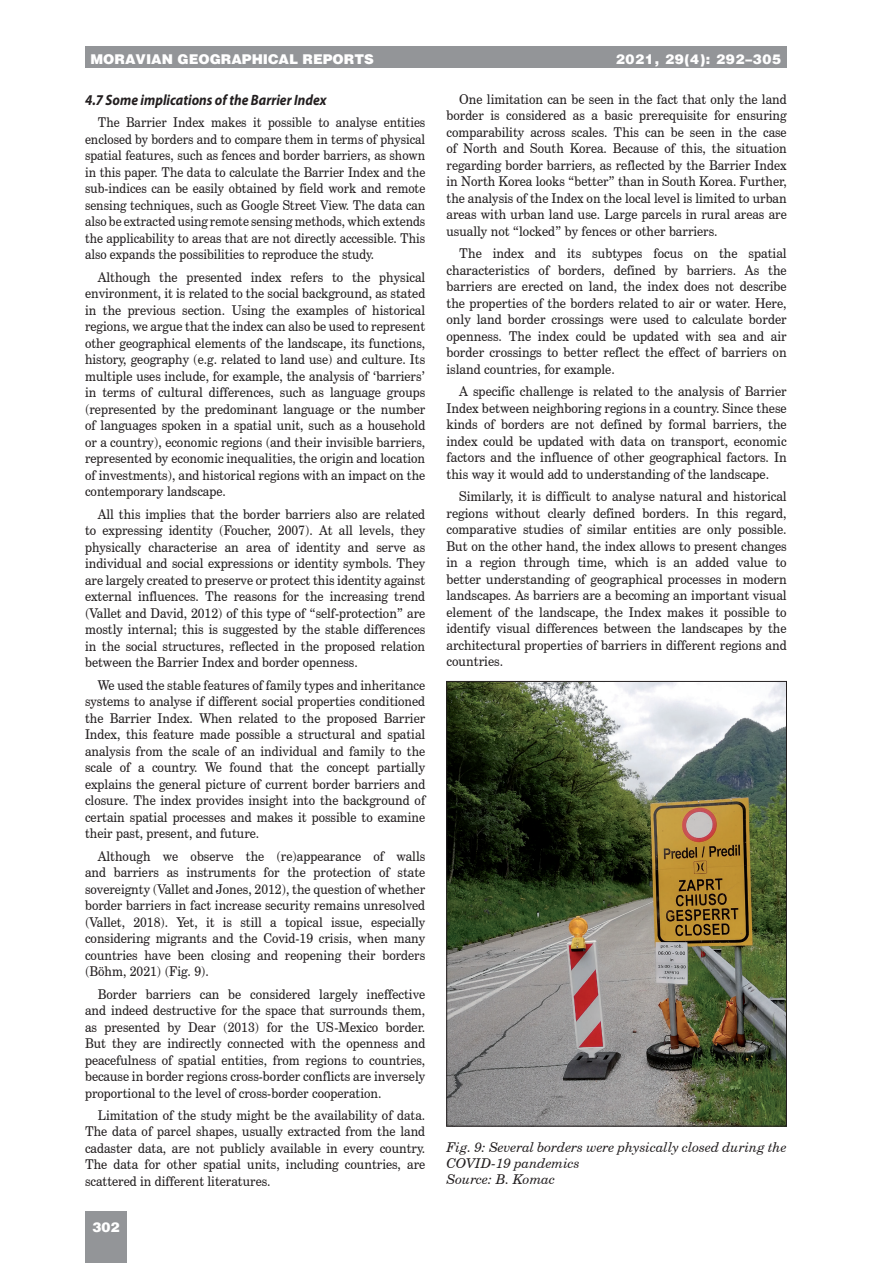
<style>
.page{position:relative;width:893px;height:1263px;background:#fff}
.page>*{position:absolute;margin:0;border:0;box-sizing:border-box;transform-origin:0 0}
.t1{font:italic 700 15px "Myriad Pro";color:#231f20;scale:.9 1}
.t2{font:13.5px/16.5px "Century Schoolbook CE";color:#231f20;text-align:justify;scale:.92 1}
.t3{font:13.5px/16.5px "Century Schoolbook CE";color:#231f20;text-align:justify;scale:.93 1}
.t4{font:13.5px/16.5px "Century Schoolbook CE";color:#231f20;text-align:justify;scale:.9 1}
.t5{font:italic 13.5px/16.2px "Century Schoolbook CE";color:#231f20}
.t6{font:900 13.5px "Switzerland";color:#fff}
.t7{font:900 13.5px "Switzerland";letter-spacing:.05em;color:#fff}
</style>
<div class="page">
<div style="left:85px;top:47px;width:702px;height:21px;background:#939598"></div>
<div style="left:85px;top:1212px;width:42px;height:51px;background:#939598"></div>
<img style="left:448px;top:683px;width:337px;height:441px">
<div style="left:446px;top:681px;width:341px;height:445px;border:1px solid #231f20"></div>
<p class="t6" style="left:91px;top:51px;width:285px">MORAVIAN GEOGRAPHICAL REPORTS</p>
<p class="t7" style="left:616px;top:51px;width:167px">2021, 29(4): 292–305</p>
<p class="t6" style="left:692px;top:51px;width:91px">2021, 29(4)</p>
<p class="t1" style="left:85px;top:90px;width:270px">4.7 Some implications of the Barrier Index</p>
<p class="t4" style="left:85px;top:114px;width:380px;text-indent:13px">The Barrier Index makes it possible to analyse entities enclosed by borders and to compare them in terms of physical spatial features, such as fences and border barriers, as shown in this paper. The data to calculate the Barrier Index and the sub-indices can be easily obtained by field work and remote sensing techniques, such as Google Street View. The data can also be extracted using remote sensing methods, which extends the applicability to areas that are not directly accessible. This also expands the possibilities to reproduce the study.</p>
<p class="t2" style="left:85px;top:268px;width:371px;text-indent:13px">Although the presented index refers to the physical environment, it is related to the social background, as stated in the previous section. Using the examples of historical regions, we argue that the index can also be used to represent other geographical elements of the landscape, its functions, history, geography (e.g. related to land use) and culture. Its multiple uses include, for example, the analysis of ‘barriers’ in terms of cultural differences, such as language groups (represented by the predominant language or the number of languages spoken in a spatial unit, such as a household or a country), economic regions (and their invisible barriers, represented by economic inequalities, the origin and location of investments), and historical regions with an impact on the contemporary landscape.</p>
<p class="t2" style="left:85px;top:505px;width:371px;text-indent:13px">All this implies that the border barriers also are related to expressing identity (Foucher, 2007). At all levels, they physically characterise an area of identity and serve as individual and social expressions or identity symbols. They are largely created to preserve or protect this identity against external influences. The reasons for the increasing trend (Vallet and David, 2012) of this type of “self-protection” are mostly internal; this is suggested by the stable differences in the social structures, reflected in the proposed relation between the Barrier Index and border openness.</p>
<p class="t2" style="left:85px;top:676px;width:371px;text-indent:13px">We used the stable features of family types and inheritance systems to analyse if different social properties conditioned the Barrier Index. When related to the proposed Barrier Index, this feature made possible a structural and spatial analysis from the scale of an individual and family to the scale of a country. We found that the concept partially explains the general picture of current border barriers and closure. The index provides insight into the background of certain spatial processes and makes it possible to examine their past, present, and future.</p>
<p class="t2" style="left:85px;top:847px;width:371px;text-indent:13px">Although we observe the (re)appearance of walls and barriers as instruments for the protection of state sovereignty (Vallet and Jones, 2012), the question of whether border barriers in fact increase security remains unresolved (Vallet, 2018). Yet, it is still a topical issue, especially considering migrants and the Covid-19 crisis, when many countries have been closing and reopening their borders (Böhm, 2021) (Fig. 9).</p>
<p class="t2" style="left:85px;top:985px;width:371px;text-indent:13px">Border barriers can be considered largely ineffective and indeed destructive for the space that surrounds them, as presented by Dear (2013) for the US-Mexico border.<br>But they are indirectly connected with the openness and peacefulness of spatial entities, from regions to countries, because in border regions cross-border conflicts are inversely proportional to the level of cross-border cooperation.</p>
<p class="t2" style="left:85px;top:1107px;width:371px;text-indent:13px">Limitation of the study might be the availability of data.<br>The data of parcel shapes, usually extracted from the land cadaster data, are not publicly available in every country.<br>The data for other spatial units, including countries, are scattered in different literatures.</p>
<p class="t6" style="left:92px;top:1219px;width:29px">302</p>
<p class="t2" style="left:446px;top:90px;width:371px;text-indent:13px">One limitation can be seen in the fact that only the land border is considered as a basic prerequisite for ensuring comparability across scales. This can be seen in the case of North and South Korea. Because of this, the situation regarding border barriers, as reflected by the Barrier Index in North Korea looks “better” than in South Korea. Further, the analysis of the Index on the local level is limited to urban areas with urban land use. Large parcels in rural areas are usually not “locked” by fences or other barriers.</p>
<p class="t3" style="left:446px;top:245px;width:367px;text-indent:13px">The index and its subtypes focus on the spatial characteristics of borders, defined by barriers. As the barriers are erected on land, the index does not describe the properties of the borders related to air or water. Here, only land border crossings were used to calculate border openness. The index could be updated with sea and air border crossings to better reflect the effect of barriers on island countries, for example.</p>
<p class="t3" style="left:446px;top:383px;width:367px;text-indent:13px">A specific challenge is related to the analysis of Barrier Index between neighboring regions in a country. Since these kinds of borders are not defined by formal barriers, the index could be updated with data on transport, economic factors and the influence of other geographical factors. In this way it would add to understanding of the landscape.</p>
<p class="t3" style="left:446px;top:488px;width:367px;text-indent:13px">Similarly, it is difficult to analyse natural and historical regions without clearly defined borders. In this regard, comparative studies of similar entities are only possible.<br>But on the other hand, the index allows to present changes in a region through time, which is an added value to better understanding of geographical processes in modern landscapes. As barriers are a becoming an important visual element of the landscape, the Index makes it possible to identify visual differences between the landscapes by the architectural properties of barriers in different regions and countries.</p>
<p class="t5" style="left:446px;top:1138px;width:342px">Fig. 9: Several borders were physically closed during the<br>COVID-19 pandemics<br>Source: B. Komac</p>
</div>
